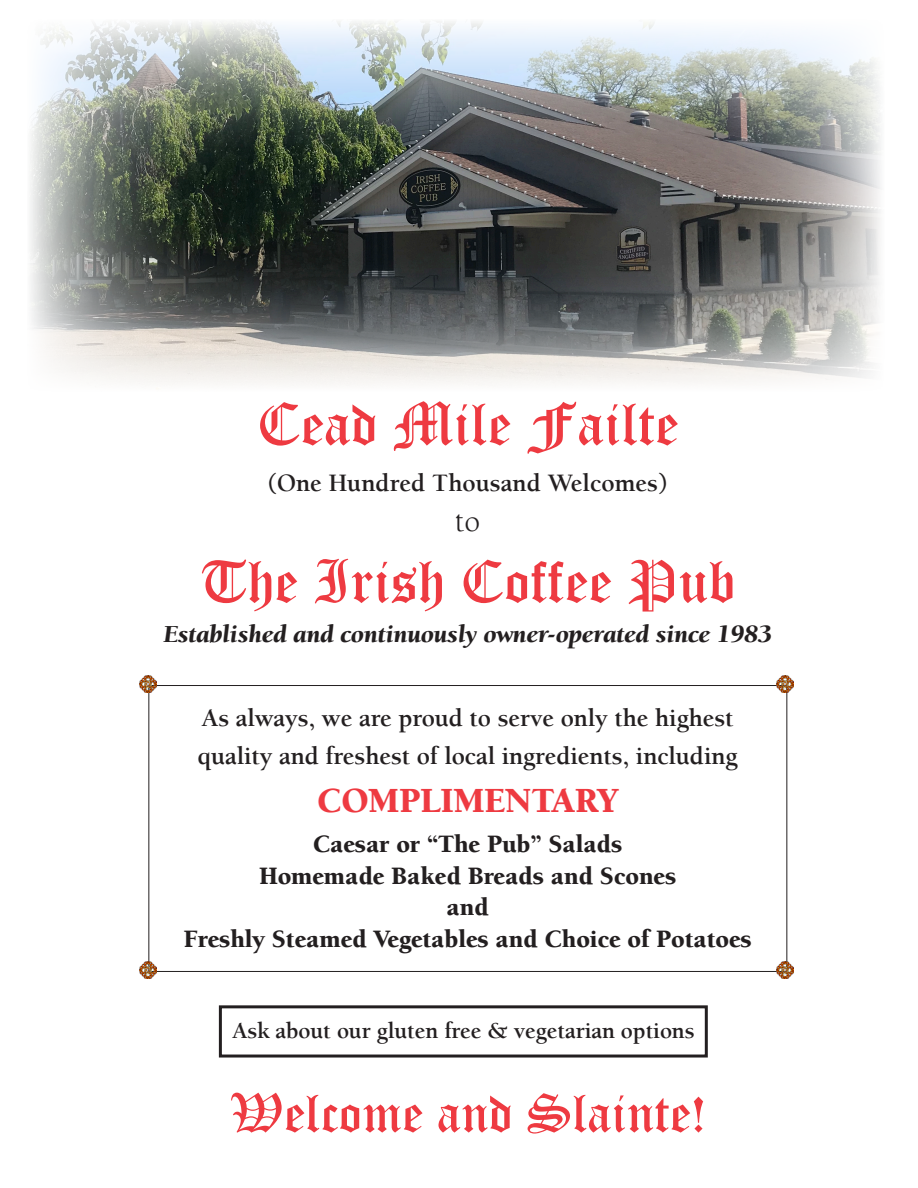
<style>
.page{position:relative;width:918px;height:1188px;background:#fff}
.page>*{position:absolute;margin:0;border:0;box-sizing:border-box;transform-origin:0 0}
.t1{font:60px "Old English Text";color:#ee3a41}
.t2{font:54px "Old English Text";color:#ee3a41}
.t3{font:900 36px "ITC Berkeley Oldstyle";letter-spacing:-.005em;color:#ee3a41}
.t4{font:31.5px "ITC Berkeley Oldstyle";color:#231f20}
.t5{font:700 25.5px "ITC Berkeley Oldstyle";letter-spacing:-.005em;color:#231f20}
.t6{font:900 25.5px "ITC Berkeley Oldstyle";letter-spacing:-.005em;color:#231f20}
.t7{font:italic 900 25.5px "ITC Berkeley Oldsty";color:#231f20}
.t8{font:700 23.25px "ITC Berkeley Oldstyle";letter-spacing:-.005em;color:#231f20}
</style>
<div class="page">
<div style="left:219px;top:1005px;width:489px;height:53px;border:3px solid #231f20"></div>
<img style="left:140px;top:675px;width:16px;height:17px">
<img style="left:777px;top:675px;width:16px;height:17px">
<img style="left:140px;top:961px;width:16px;height:17px">
<img style="left:777px;top:961px;width:16px;height:17px">
<img style="left:30px;top:21px;width:851px;height:363px">
<p class="t1" style="left:257px;top:385px;width:424px">Cead Mile Failte</p>
<p class="t5" style="left:268px;top:469px;width:401px">(One Hundred Thousand Welcomes)</p>
<p class="t4" style="left:455px;top:505px;width:27px">to</p>
<p class="t1" style="left:200px;top:543px;width:537px">The Irish Coffee Pub</p>
<p class="t7" style="left:163px;top:621px;width:610px">Established and continuously owner-operated since 1983</p>
<p class="t5" style="left:202px;top:705px;width:534px">As always, we are proud to serve only the highest</p>
<p class="t5" style="left:198px;top:742px;width:542px">quality and freshest of local ingredients, including</p>
<p class="t3" style="left:317px;top:781px;width:303px">COMPLIMENTARY</p>
<p class="t6" style="left:313px;top:831px;width:311px">Caesar or “The Pub” Salads</p>
<p class="t6" style="left:259px;top:862px;width:419px">Homemade Baked Breads and Scones</p>
<p class="t6" style="left:446px;top:894px;width:44px">and</p>
<p class="t6" style="left:183px;top:925px;width:570px">Freshly Steamed Vegetables and Choice of Potatoes</p>
<p class="t8" style="left:232px;top:1019px;width:464px">Ask about our gluten free &amp; vegetarian options</p>
<p class="t2" style="left:229px;top:1078px;width:478px">Welcome and Slainte!</p>
</div>
